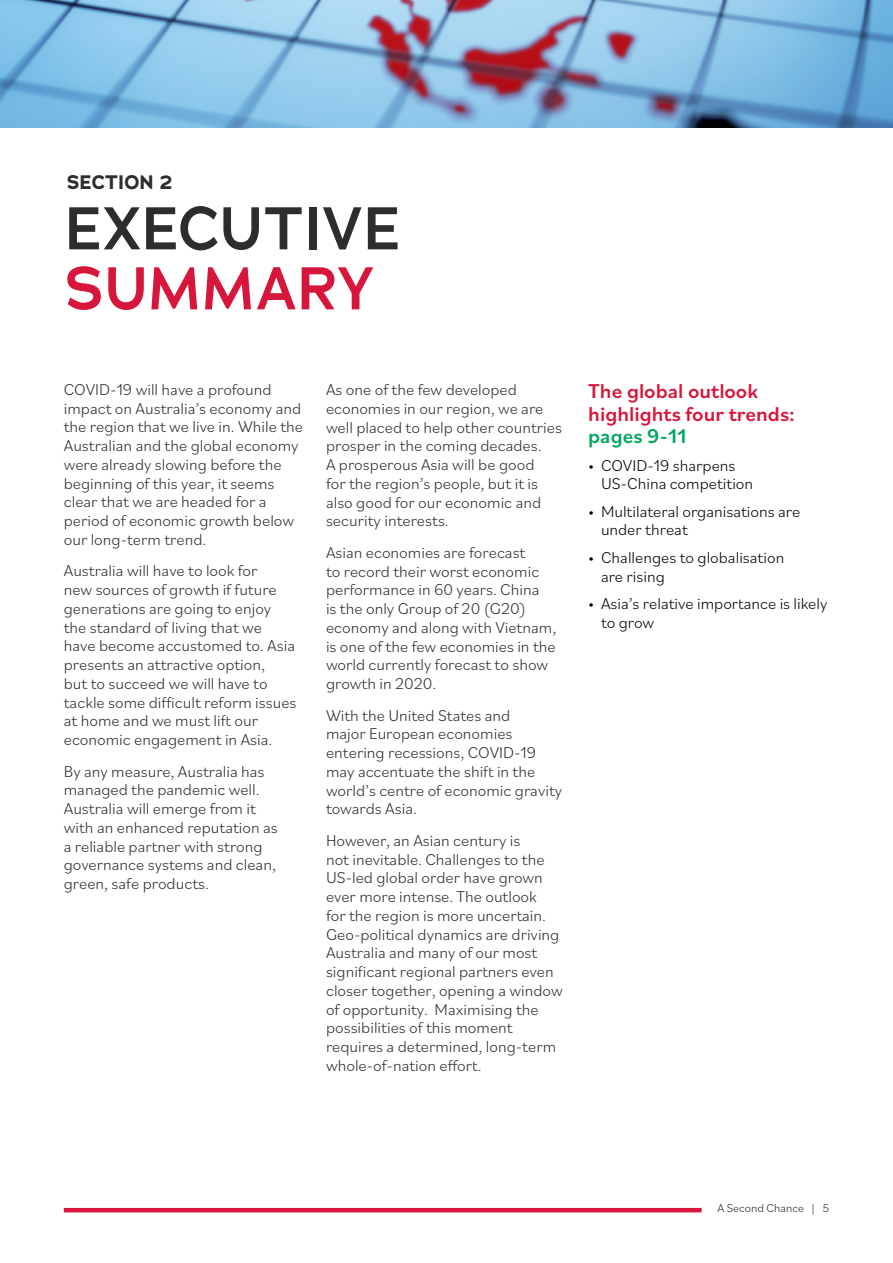
<style>
.page{position:relative;width:893px;height:1263px;background:#fff}
.page>*{position:absolute;margin:0;border:0;box-sizing:border-box;transform-origin:0 0}
.t1{font:600 60px "Adrianna";letter-spacing:-.015em;color:#2d2d2d}
.t2{font:600 60px "Adrianna";letter-spacing:-.005em;color:#d7163b}
.t3{font:500 21px/22.5px "Bilo";color:#d7163b}
.t4{font:500 21px "Bilo";color:#00a65d}
.t5{font:700 19.5px "Adrianna";letter-spacing:.015em;color:#2d2d2d}
.t6{font:300 16.5px/18.8px "Bilo";color:#2d2d2d}
.t7{font:300 16.5px/18.8px "Bilo";color:#000}
.t8{font:300 12px "Bilo";color:#2d2d2d}
</style>
<div class="page">
<img style="left:0;top:0;width:893px;height:128px">
<hr style="left:64px;top:1208px;width:638px;height:4px;background:#d7163b">
<p class="t5" style="left:67px;top:170px;width:107px">SECTION 2</p>
<h1 class="t1" style="left:64px;top:190px;width:337px">EXECUTIVE</h1>
<h1 class="t2" style="left:64px;top:250px;width:312px">SUMMARY</h1>
<p class="t6" style="left:64px;top:379px;width:241px">COVID-19 will have a profound impact on Australia’s economy and the region that we live in. While the<br>Australian and the global economy were already slowing before the beginning of this year, it seems clear that we are headed for a period of economic growth below our long-term trend.</p>
<p class="t6" style="left:64px;top:561px;width:234px">Australia will have to look for<br>new sources of growth if future generations are going to enjoy the standard of living that we have become accustomed to. Asia presents an attractive option,<br>but to succeed we will have to tackle some difficult reform issues at home and we must lift our economic engagement in Asia.</p>
<p class="t6" style="left:64px;top:761px;width:216px">By any measure, Australia has managed the pandemic well.<br>Australia will emerge from it with an enhanced reputation as a reliable partner with strong governance systems and clean, green, safe products.</p>
<p class="t6" style="left:326px;top:380px;width:238px">As one of the few developed economies in our region, we are well placed to help other countries prosper in the coming decades.<br>A prosperous Asia will be good<br>for the region’s people, but it is also good for our economic and security interests.</p>
<p class="t6" style="left:326px;top:542px;width:232px">Asian economies are forecast<br>to record their worst economic performance in 60 years. China<br>is the only Group of 20 (G20) economy and along with Vietnam, is one of the few economies in the world currently forecast to show growth in 2020.</p>
<p class="t6" style="left:326px;top:705px;width:238px">With the United States and<br>major European economies entering recessions, COVID-19 may accentuate the shift in the world’s centre of economic gravity towards Asia.</p>
<p class="t6" style="left:326px;top:830px;width:238px">However, an Asian century is<br>not inevitable. Challenges to the<br>US-led global order have grown ever more intense. The outlook<br>for the region is more uncertain.<br>Geo-political dynamics are driving<br>Australia and many of our most significant regional partners even closer together, opening a window of opportunity. Maximising the possibilities of this moment requires a determined, long-term whole-of-nation effort.</p>
<p class="t3" style="left:588px;top:379px;width:208px">The global outlook highlights four trends:</p>
<p class="t4" style="left:588px;top:422px;width:100px">pages 9-11</p>
<p class="t7" style="left:601px;top:455px;width:154px;text-indent:-13px">• COVID-19 sharpens<br>US-China competition</p>
<p class="t7" style="left:601px;top:501px;width:201px;text-indent:-13px">• Multilateral organisations are under threat</p>
<p class="t7" style="left:601px;top:547px;width:185px;text-indent:-13px">• Challenges to globalisation are rising</p>
<p class="t7" style="left:601px;top:593px;width:228px;text-indent:-13px">• Asia’s relative importance is likely to grow</p>
<p class="t8" style="left:717px;top:1200px;width:113px">A Second Chance | 5</p>
</div>
